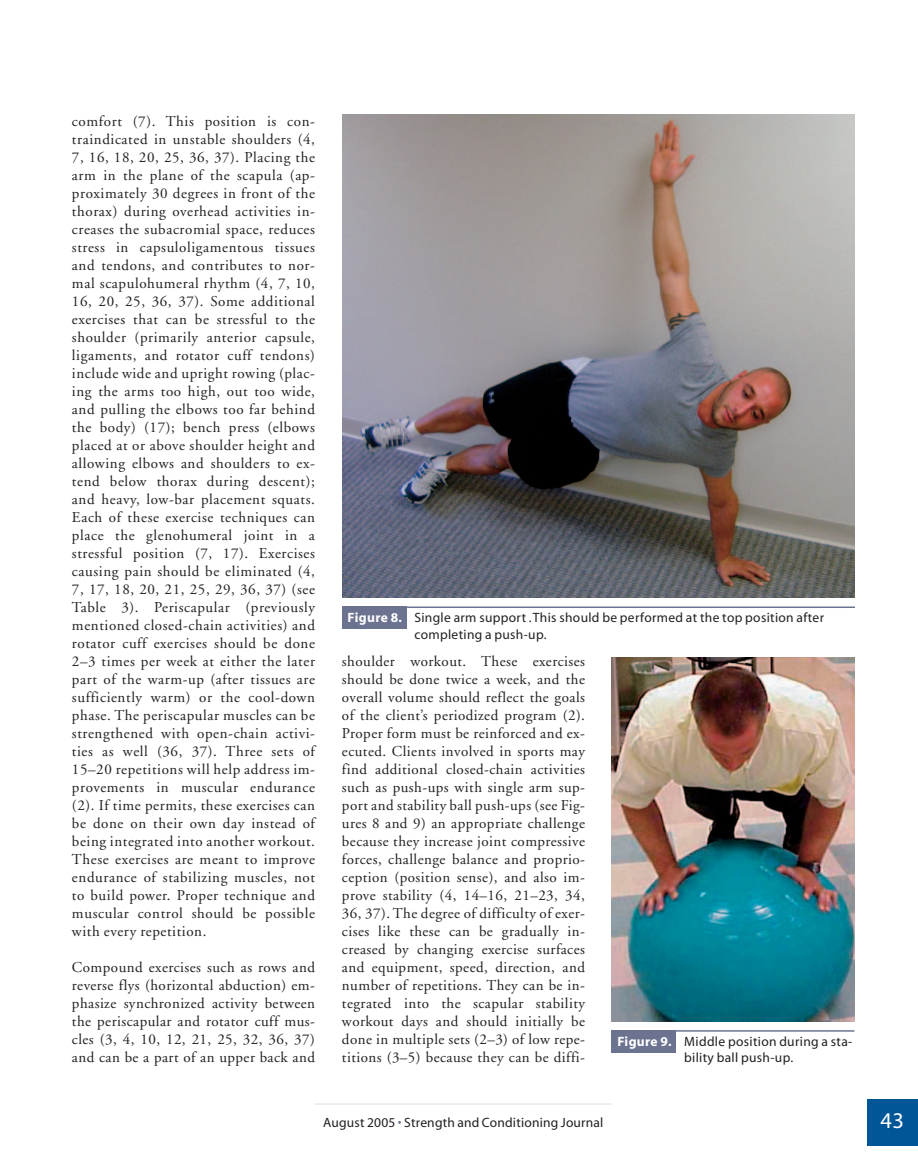
<style>
.page{position:relative;width:918px;height:1175px;background:#fff}
.page>*{position:absolute;margin:0;border:0;box-sizing:border-box;transform-origin:0 0}
.t1{font:22.5px "Myriad";color:#fff}
.t2{font:15px/18px "Adobe Garamond";letter-spacing:.03em;color:#231f20;text-align:justify}
.t3{font:13.5px/16.5px "Myriad";letter-spacing:.025em;color:#231f20}
.s1{font-weight:700;color:#fff}
.s2{color:#6c7391}
</style>
<div class="page">
<div style="left:867px;top:1098px;width:51px;height:47px;background:#015698"></div>
<hr style="left:315px;top:1103px;width:297px;height:1px;background:#e1dbdf">
<img style="left:342px;top:114px;width:513px;height:483px">
<div style="left:342px;top:606px;width:64px;height:23px;background:#6c7391"></div>
<hr style="left:342px;top:606px;width:513px;height:2px;background:#6c7391">
<img style="left:612px;top:658px;width:242px;height:363px">
<div style="left:612px;top:1030px;width:64px;height:22px;background:#6c7391"></div>
<hr style="left:612px;top:1030px;width:242px;height:1px;background:#6c7391">
<p class="t2" style="left:72px;top:114px;width:245px">comfort (7). This position is con&shy;traindicated in unstable shoulders (4, 7, 16, 18, 20, 25, 36, 37). Placing the arm in the plane of the scapula (ap&shy;proximately 30 degrees in front of the thorax) during overhead activities in&shy;creases the subacromial space, reduces stress in capsuloligamentous tissues and tendons, and contributes to nor&shy;mal scapulohumeral rhythm (4, 7, 10, 16, 20, 25, 36, 37). Some additional exercises that can be stressful to the shoulder (primarily anterior capsule, ligaments, and rotator cuff tendons) include wide and upright rowing (plac&shy;ing the arms too high, out too wide, and pulling the elbows too far behind the body) (17); bench press (elbows placed at or above shoulder height and allowing elbows and shoulders to ex&shy;tend below thorax during descent); and heavy, low-bar placement squats.<br>Each of these exercise techniques can place the glenohumeral joint in a stressful position (7, 17). Exercises causing pain should be eliminated (4, 7, 17, 18, 20, 21, 25, 29, 36, 37) (see Table 3). Periscapular (previously mentioned closed-chain activities) and rotator cuff exercises should be done 2–3 times per week at either the later part of the warm-up (after tissues are sufficiently warm) or the cool-down phase. The periscapular muscles can be strengthened with open-chain activi&shy;ties as well (36, 37). Three sets of 15–20 repetitions will help address im&shy;provements in muscular endurance (2). If time permits, these exercises can be done on their own day instead of being integrated into another workout.<br>These exercises are meant to improve endurance of stabilizing muscles, not to build power. Proper technique and muscular control should be possible with every repetition.</p>
<p class="t2" style="left:72px;top:960px;width:245px">Compound exercises such as rows and reverse flys (horizontal abduction) em&shy;phasize synchronized activity between the periscapular and rotator cuff mus&shy;cles (3, 4, 10, 12, 21, 25, 32, 36, 37) and can be a part of an upper back and</p>
<p class="t3" style="left:414px;top:610px;width:411px;text-indent:-67px"><span class="s1">Figure 8.</span> Single arm support .This should be performed at the top position after completing a push-up.</p>
<p class="t2" style="left:342px;top:654px;width:245px">shoulder workout. These exercises should be done twice a week, and the overall volume should reflect the goals of the client’s periodized program (2).<br>Proper form must be reinforced and ex&shy;ecuted. Clients involved in sports may find additional closed-chain activities such as push-ups with single arm sup&shy;port and stability ball push-ups (see Fig&shy;ures 8 and 9) an appropriate challenge because they increase joint compressive forces, challenge balance and proprio&shy;ception (position sense), and also im&shy;prove stability (4, 14–16, 21–23, 34, 36, 37). The degree of difficulty of exer&shy;cises like these can be gradually in&shy;creased by changing exercise surfaces and equipment, speed, direction, and number of repetitions. They can be in&shy;tegrated into the scapular stability workout days and should initially be done in multiple sets (2–3) of low repe&shy;titions (3–5) because they can be diffi-</p>
<p class="t3" style="left:617px;top:1034px;width:236px;text-align:center"><span class="s1">Figure 9.</span> Middle position during a sta&shy;bility ball push-up.</p>
<p class="t3" style="left:323px;top:1115px;width:282px">August 2005 <span class="s2">•</span> Strength and Conditioning Journal</p>
<h1 class="t1" style="left:881px;top:1111px;width:25px">43</h1>
</div>
